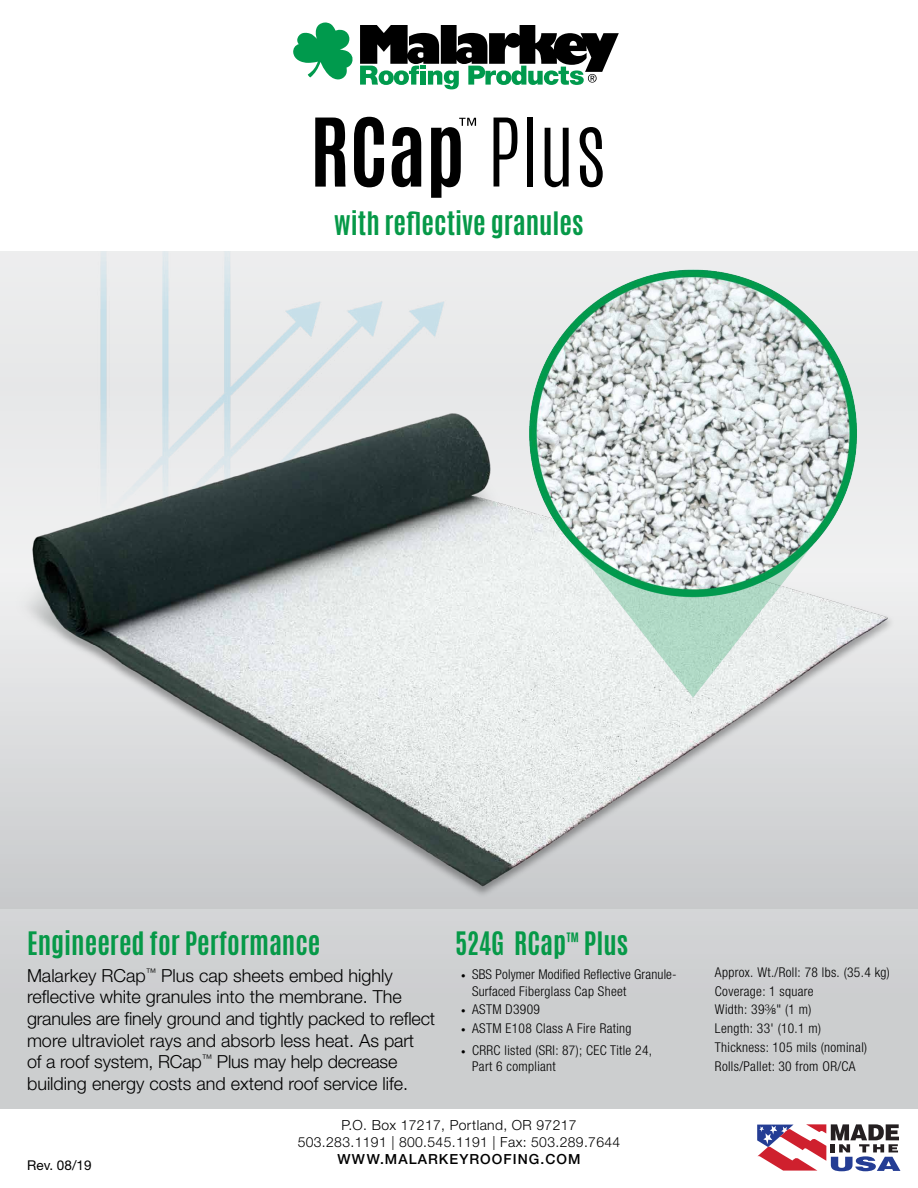
<style>
.page{position:relative;width:918px;height:1188px;background:#fff}
.page>*{position:absolute;margin:0;border:0;box-sizing:border-box;transform-origin:0 0}
.t1{font:700 27px "Antonio";color:#069948}
.t2{font:300 18px/21.6px "Helvetica Neue LT Std";color:#000}
.t3{font:300 13.95px/16.6px "Helvetica Neue LT Std";letter-spacing:.025em;color:#000;text-align:center}
.t4{font:500 13.95px "Helvetica Neue LT Std";letter-spacing:.075em;color:#000}
.t5{font:300 condensed 13.5px/18.9px "Helvetica Neue LT Std";letter-spacing:.025em;color:#000}
.t6{font:13.5px "Helvetica Neue LT Std";color:#000}
.s1{font-weight:900;font-stretch:normal}
.s2{font-family:"Helvetica Neue";font-stretch:normal}
</style>
<div class="page">
<div style="left:0;top:0;width:918px;height:1173px;background:#ebebec"></div>
<img style="left:100px;top:253px;width:344px;height:133px">
<div style="left:0;top:0;width:918px;height:251px;background:#fff"></div>
<svg style="left:494px;top:118px;width:23px;height:69px"></svg>
<div style="left:527px;top:117px;width:5px;height:69px;background:#000"></div>
<svg style="left:545px;top:128px;width:24px;height:59px"></svg>
<svg style="left:580px;top:127px;width:23px;height:60px"></svg>
<svg style="left:315px;top:118px;width:31px;height:69px"></svg>
<svg style="left:354px;top:117px;width:30px;height:70px"></svg>
<svg style="left:392px;top:127px;width:29px;height:60px"></svg>
<svg style="left:431px;top:118px;width:45px;height:80px"></svg>
<img style="left:0;top:386px;width:918px;height:523px">
<img style="left:527px;top:269px;width:333px;height:432px">
<div style="left:0;top:909px;width:918px;height:277px;background:#cccecf"></div>
<div style="left:0;top:1109px;width:918px;height:79px;background:#fff"></div>
<svg style="left:757px;top:1124px;width:143px;height:47px"></svg>
<svg style="left:293px;top:22px;width:60px;height:58px"></svg>
<svg style="left:360px;top:25px;width:259px;height:64px"></svg>
<h1 class="t1" style="left:334px;top:203px;width:251px">with reflective granules</h1>
<h1 class="t1" style="left:27px;top:923px;width:295px">Engineered for Performance</h1>
<p class="t2" style="left:27px;top:964px;width:410px">Malarkey RCap<sup>™</sup> Plus cap sheets embed highly reflective white granules into the membrane. The granules are finely ground and tightly packed to reflect more ultraviolet rays and absorb less heat. As part<br>of a roof system, RCap<sup>™</sup> Plus may help decrease building energy costs and extend roof service life.</p>
<h1 class="t1" style="left:455px;top:923px;width:175px">524G RCap<sup>™</sup> Plus</h1>
<p class="t5" style="left:472px;top:966px;width:206px;line-height:16.5px;text-indent:-11px"><span class="s1">·</span> SBS Polymer Modified Reflective Granule-<br>Surfaced Fiberglass Cap Sheet</p>
<p class="t5" style="left:461px;top:1000px;width:172px"><span class="s1">·</span> ASTM D3909<br><span class="s1">·</span> ASTM E108 Class A Fire Rating</p>
<p class="t5" style="left:472px;top:1042px;width:182px;line-height:16.5px;text-indent:-11px"><span class="s1">·</span> CRRC listed (SRI: 87); CEC Title 24,<br>Part 6 compliant</p>
<p class="t6" style="left:27px;top:1157px;width:66px">Rev. 08/19</p>
<p class="t3" style="left:298px;top:1117px;width:324px">P.O. Box 17217, Portland, OR 97217<br>503.283.1191 | 800.545.1191 | Fax: 503.289.7644</p>
<p class="t4" style="left:337px;top:1150px;width:245px">WWW.MALARKEYROOFING.COM</p>
<p class="t5" style="left:715px;top:962px;width:176px">Approx. Wt./Roll: 78 lbs. (35.4 kg)<br>Coverage: 1 square<br>Width: 39<span class="s2">⅜</span>" (1 m)<br>Length: 33' (10.1 m)<br>Thickness: 105 mils (nominal)<br>Rolls/Pallet: 30 from OR/CA</p>
</div>
